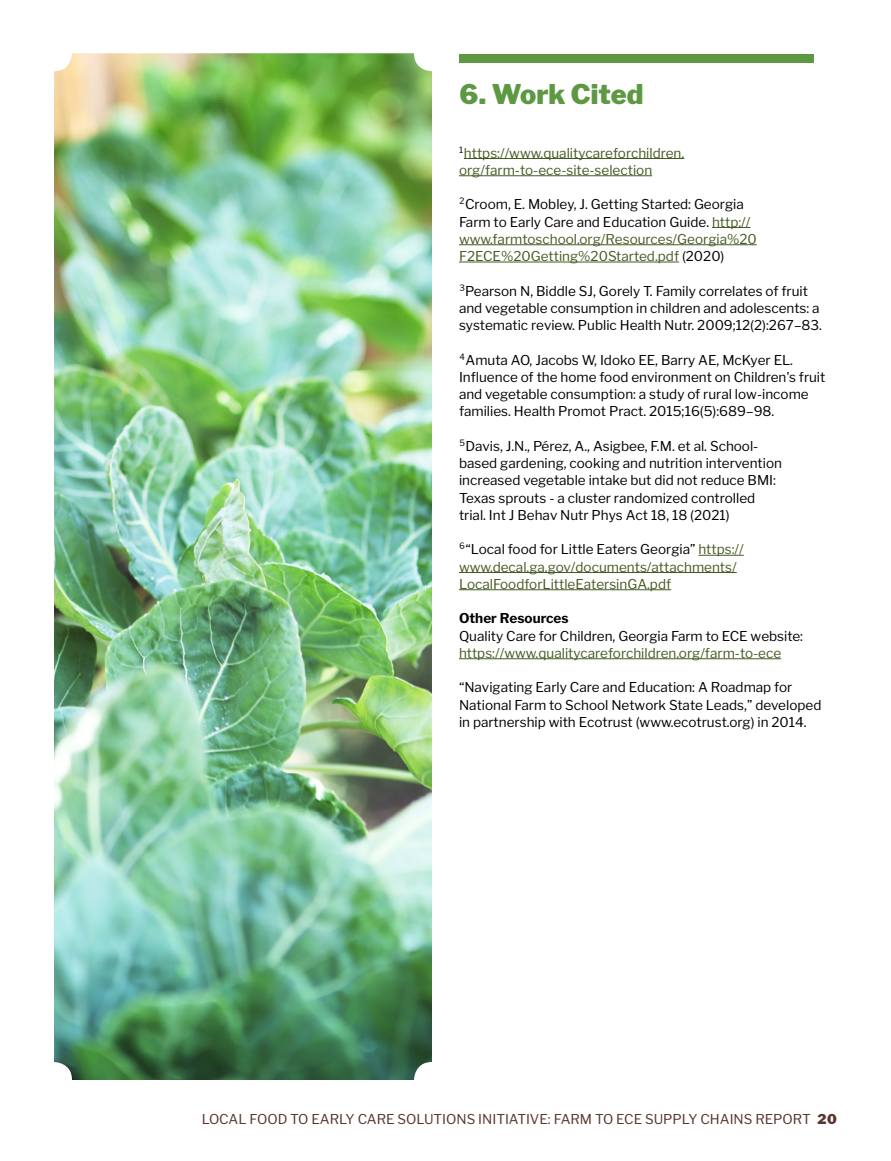
<style>
.page{position:relative;width:891px;height:1161px;background:#fff}
.page>*{position:absolute;margin:0;border:0;box-sizing:border-box;transform-origin:0 0}
.t1{font:900 27px "Libre Franklin";color:#5d9842}
.t2{font:13.5px/17.2px "Libre Franklin";color:#000}
.t3{font:13.5px/17.2px "Libre Franklin";color:#455a21}
.t4{font:13.5px "Libre Franklin";color:#58362e}
.t5{font:700 13.5px "Libre Franklin";color:#000}
.s1{color:#000}
.s2{color:#455a21}
.s3{font-weight:900}
</style>
<div class="page">
<hr style="left:464px;top:158px;width:220px;height:1px;background:#455a21">
<hr style="left:459px;top:175px;width:193px;height:1px;background:#455a21">
<hr style="left:712px;top:227px;width:39px;height:1px;background:#455a21">
<hr style="left:459px;top:244px;width:298px;height:1px;background:#455a21">
<hr style="left:459px;top:262px;width:220px;height:1px;background:#455a21">
<hr style="left:698px;top:555px;width:46px;height:1px;background:#455a21">
<hr style="left:459px;top:572px;width:278px;height:1px;background:#455a21">
<hr style="left:459px;top:589px;width:212px;height:1px;background:#455a21">
<hr style="left:459px;top:658px;width:322px;height:1px;background:#455a21">
<div style="left:459px;top:54px;width:355px;height:8px;background:#5d9842"></div>
<img style="left:54px;top:53px;width:378px;height:1027px">
<h1 class="t1" style="left:460px;top:78px;width:185px">6. Work Cited</h1>
<p class="t3" style="left:459px;top:144px;width:227px"><span class="s1">¹</span>https://www.qualitycareforchildren. org/farm-to-ece-site-selection</p>
<p class="t2" style="left:459px;top:196px;width:299px">²Croom, E. Mobley, J. Getting Started: Georgia Farm to Early Care and Education Guide. <span class="s2">http:// www.farmtoschool.org/Resources/Georgia%20<br>F2ECE%20Getting%20Started.pdf</span> (2020)</p>
<p class="t2" style="left:459px;top:282px;width:365px">³Pearson N, Biddle SJ, Gorely T. Family correlates of fruit and vegetable consumption in children and adolescents: a systematic review. Public Health Nutr. 2009;12(2):267–83.</p>
<p class="t2" style="left:459px;top:351px;width:368px">⁴Amuta AO, Jacobs W, Idoko EE, Barry AE, McKyer EL.<br>Influence of the home food environment on Children's fruit and vegetable consumption: a study of rural low-income families. Health Promot Pract. 2015;16(5):689–98.</p>
<p class="t2" style="left:459px;top:437px;width:325px">⁵Davis, J.N., Pérez, A., Asigbee, F.M. et al. School&shy;based gardening, cooking and nutrition intervention increased vegetable intake but did not reduce BMI:<br>Texas sprouts - a cluster randomized controlled trial. Int J Behav Nutr Phys Act 18, 18 (2021)</p>
<p class="t3" style="left:459px;top:541px;width:286px"><span class="s1">⁶“Local food for Little Eaters Georgia”</span> https:// www.decal.ga.gov/documents/attachments/<br>LocalFoodforLittleEatersinGA.pdf</p>
<p class="t5" style="left:459px;top:610px;width:111px">Other Resources</p>
<p class="t2" style="left:459px;top:627px;width:346px">Quality Care for Children, Georgia Farm to ECE website:</p>
<p class="t3" style="left:459px;top:644px;width:324px">https://www.qualitycareforchildren.org/farm-to-ece</p>
<p class="t2" style="left:459px;top:679px;width:364px">“Navigating Early Care and Education: A Roadmap for<br>National Farm to School Network State Leads,” developed in partnership with Ecotrust (www.ecotrust.org) in 2014.</p>
<p class="t4" style="left:202px;top:1110px;width:637px">LOCAL FOOD TO EARLY CARE SOLUTIONS INITIATIVE: FARM TO ECE SUPPLY CHAINS REPORT <span class="s3">20</span></p>
</div>
